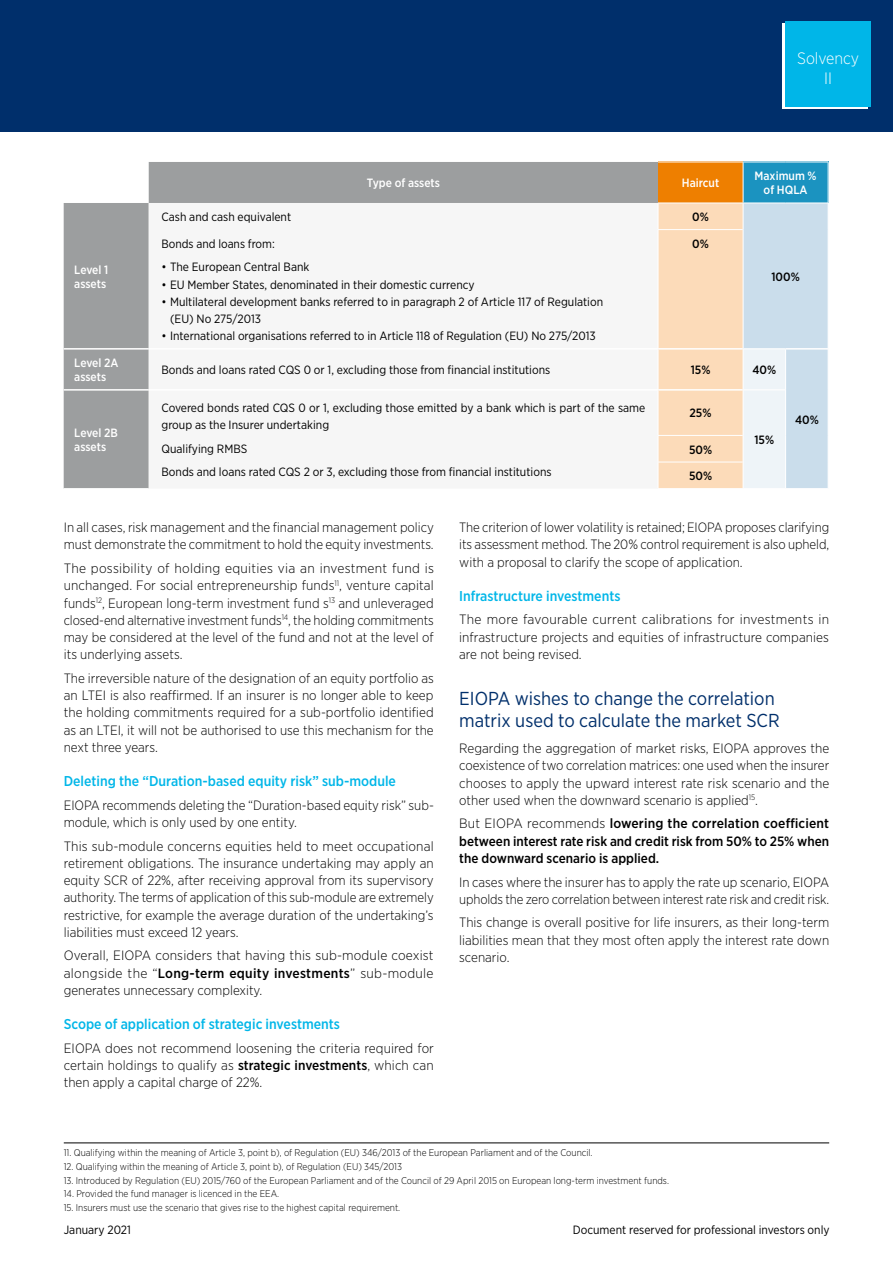
<style>
.page{position:relative;width:893px;height:1263px;background:#fff}
.page>*{position:absolute;margin:0;border:0;box-sizing:border-box;transform-origin:0 0}
.t1{font:18.75px/22.5px "Gotham Narrow";color:#002f6b}
.t2{font:300 16.5px/19.8px "Gotham Narrow";color:#fff;text-align:center}
.t3{font:500 14.25px "Gotham Narrow";color:#00b6e8}
.t4{font:300 13.5px/17.2px "Gotham Narrow";color:#000;text-align:justify}
.t5{font:500 13.5px/17.2px "Gotham Narrow";color:#000;text-align:justify}
.t6{font:12px/17.2px "Gotham Narrow";color:#000}
.t7{font:500 12px/14.4px "Gotham Narrow";color:#fff}
.t8{font:500 12px "Gotham Narrow";color:#000}
.t9{font:300 9.75px "Gotham Narrow";color:#000}
.s1{font-weight:500}
.s2{font-weight:300}
</style>
<div class="page">
<div style="left:0;top:0;width:893px;height:132px;background:#002f6b"></div>
<div style="left:782px;top:23px;width:85px;height:85px;background:linear-gradient(to bottom,#fff,#fff)"></div>
<div style="left:786px;top:21px;width:85px;height:85px;background:#00b6e8"></div>
<svg style="left:64px;top:162px;width:594px;height:326px;background:#a3a5a6"></svg>
<div style="left:658px;top:162px;width:85px;height:41px;background:#ee7f00"></div>
<div style="left:743px;top:162px;width:85px;height:41px;background:#1b93c0"></div>
<div style="left:149px;top:203px;width:509px;height:285px;background:#f6f6f6"></div>
<hr style="left:658px;top:162px;width:85px;height:1px;background:#fff">
<hr style="left:743px;top:162px;width:43px;height:1px;background:#fff">
<hr style="left:743px;top:162px;width:1px;height:41px;background:#fff">
<hr style="left:786px;top:162px;width:42px;height:1px;background:#fff">
<svg style="left:658px;top:203px;width:170px;height:285px;background:#e7dfd4"></svg>
<hr style="left:658px;top:229px;width:85px;height:1px;background:#fff">
<hr style="left:658px;top:435px;width:85px;height:1px;background:#fff">
<hr style="left:658px;top:462px;width:85px;height:1px;background:#fff">
<hr style="left:743px;top:348px;width:43px;height:1px;background:#fff">
<hr style="left:743px;top:389px;width:42px;height:1px;background:#fff">
<hr style="left:64px;top:348px;width:85px;height:2px;background:#fff">
<hr style="left:149px;top:348px;width:509px;height:2px;background:#fff">
<hr style="left:658px;top:348px;width:85px;height:2px;background:#fff">
<hr style="left:64px;top:389px;width:85px;height:2px;background:#fff">
<hr style="left:149px;top:389px;width:509px;height:2px;background:#fff">
<hr style="left:658px;top:389px;width:85px;height:2px;background:#fff">
<hr style="left:786px;top:348px;width:42px;height:2px;background:#fff">
<hr style="left:64px;top:1143px;width:765px;height:1px;background:#000">
<p class="t2" style="left:797px;top:48px;width:64px">Solvency<br>II</p>
<p class="t7" style="left:367px;top:176px;width:75px">Type of assets</p>
<p class="t7" style="left:682px;top:176px;width:39px">Haircut</p>
<p class="t7" style="left:755px;top:168px;width:63px;text-align:center">Maximum % of HQLA</p>
<p class="t7" style="left:74px;top:262px;width:36px">Level 1 assets</p>
<p class="t6" style="left:161px;top:208px;width:131px">Cash and cash equivalent</p>
<p class="t8" style="left:692px;top:209px;width:18px">0%</p>
<p class="t6" style="left:161px;top:235px;width:115px">Bonds and loans from:</p>
<p class="t6" style="left:161px;top:258px;width:149px">• The European Central Bank</p>
<p class="t6" style="left:161px;top:275px;width:315px">• EU Member States, denominated in their domestic currency</p>
<p class="t6" style="left:170px;top:293px;width:435px;text-indent:-9px">• Multilateral development banks referred to in paragraph 2 of Article 117 of Regulation (EU) No 275/2013</p>
<p class="t6" style="left:161px;top:327px;width:436px">• International organisations referred to in Article 118 of Regulation (EU) No 275/2013</p>
<p class="t8" style="left:692px;top:236px;width:18px">0%</p>
<p class="t8" style="left:771px;top:269px;width:30px">100%</p>
<p class="t7" style="left:74px;top:355px;width:46px">Level 2A assets</p>
<p class="t6" style="left:161px;top:361px;width:390px">Bonds and loans rated CQS 0 or 1, excluding those from financial institutions</p>
<p class="t8" style="left:691px;top:362px;width:21px">15%</p>
<p class="t8" style="left:752px;top:362px;width:25px">40%</p>
<p class="t7" style="left:74px;top:425px;width:45px">Level 2B assets</p>
<p class="t6" style="left:161px;top:399px;width:485px">Covered bonds rated CQS 0 or 1, excluding those emitted by a bank which is part of the same group as the Insurer undertaking</p>
<p class="t6" style="left:161px;top:436px;width:392px;line-height:23.7px">Qualifying RMBS<br>Bonds and loans rated CQS 2 or 3, excluding those from financial institutions</p>
<p class="t8" style="left:690px;top:406px;width:24px">25%</p>
<p class="t8" style="left:689px;top:442px;width:25px">50%</p>
<p class="t8" style="left:689px;top:468px;width:25px">50%</p>
<p class="t8" style="left:754px;top:432px;width:21px">15%</p>
<p class="t8" style="left:795px;top:412px;width:25px">40%</p>
<p class="t4" style="left:64px;top:518px;width:372px">In all cases, risk management and the financial management policy must demonstrate the commitment to hold the equity investments.</p>
<p class="t4" style="left:64px;top:559px;width:372px">The possibility of holding equities via an investment fund is unchanged. For social entrepreneurship funds<sup>11</sup>, venture capital funds<sup>12</sup>, European long-term investment fund s<sup>13</sup> and unleveraged closed-end alternative investment funds<sup>14</sup>, the holding commitments may be considered at the level of the fund and not at the level of its underlying assets.</p>
<p class="t4" style="left:64px;top:669px;width:371px">The irreversible nature of the designation of an equity portfolio as an LTEI is also reaffirmed. If an insurer is no longer able to keep the holding commitments required for a sub-portfolio identified as an LTEI, it will not be authorised to use this mechanism for the next three years.</p>
<p class="t3" style="left:64px;top:772px;width:334px">Deleting the “Duration-based equity risk” sub-module</p>
<p class="t4" style="left:64px;top:796px;width:372px">EIOPA recommends deleting the “Duration-based equity risk” sub&shy;module, which is only used by one entity.</p>
<p class="t4" style="left:64px;top:837px;width:371px">This sub-module concerns equities held to meet occupational retirement obligations. The insurance undertaking may apply an equity SCR of 22%, after receiving approval from its supervisory authority. The terms of application of this sub-module are extremely restrictive, for example the average duration of the undertaking’s liabilities must exceed 12 years.</p>
<p class="t4" style="left:64px;top:947px;width:371px">Overall, EIOPA considers that having this sub-module coexist alongside the “<span class="s1">Long-term equity investments</span>” sub-module generates unnecessary complexity.</p>
<p class="t3" style="left:64px;top:1015px;width:278px">Scope of application of strategic investments</p>
<p class="t4" style="left:64px;top:1039px;width:372px">EIOPA does not recommend loosening the criteria required for certain holdings to qualify as <span class="s1">strategic investments</span>, which can then apply a capital charge of 22%.</p>
<p class="t4" style="left:459px;top:518px;width:372px">The criterion of lower volatility is retained; EIOPA proposes clarifying its assessment method. The 20% control requirement is also upheld, with a proposal to clarify the scope of application.</p>
<p class="t3" style="left:459px;top:587px;width:163px">Infrastructure investments</p>
<p class="t4" style="left:459px;top:611px;width:372px">The more favourable current calibrations for investments in infrastructure projects and equities of infrastructure companies are not being revised.</p>
<h1 class="t1" style="left:459px;top:687px;width:322px">EIOPA wishes to change the correlation matrix used to calculate the market SCR</h1>
<p class="t4" style="left:459px;top:739px;width:372px">Regarding the aggregation of market risks, EIOPA approves the coexistence of two correlation matrices: one used when the insurer chooses to apply the upward interest rate risk scenario and the other used when the downward scenario is applied<sup>15</sup>.</p>
<p class="t5" style="left:459px;top:815px;width:371px"><span class="s2">But EIOPA recommends</span> lowering the correlation coefficient between interest rate risk and credit risk from 50% to 25% when the downward scenario is applied.</p>
<p class="t4" style="left:459px;top:873px;width:371px">In cases where the insurer has to apply the rate up scenario, EIOPA upholds the zero correlation between interest rate risk and credit risk.</p>
<p class="t4" style="left:459px;top:914px;width:371px">This change is overall positive for life insurers, as their long-term liabilities mean that they most often apply the interest rate down scenario.</p>
<p class="t9" style="left:64px;top:1146px;width:530px">11. Qualifying within the meaning of Article 3, point b), of Regulation (EU) 346/2013 of the European Parliament and of the Council.</p>
<p class="t9" style="left:64px;top:1160px;width:340px">12. Qualifying within the meaning of Article 3, point b), of Regulation (EU) 345/2013</p>
<p class="t9" style="left:64px;top:1174px;width:607px">13. Introduced by Regulation (EU) 2015/760 of the European Parliament and of the Council of 29 April 2015 on European long-term investment funds.</p>
<p class="t9" style="left:64px;top:1188px;width:217px">14. Provided the fund manager is licenced in the EEA.</p>
<p class="t9" style="left:64px;top:1202px;width:338px">15. Insurers must use the scenario that gives rise to the highest capital requirement.</p>
<p class="t6" style="left:64px;top:1221px;width:69px">January 2021</p>
<p class="t6" style="left:573px;top:1221px;width:258px">Document reserved for professional investors only</p>
</div>
